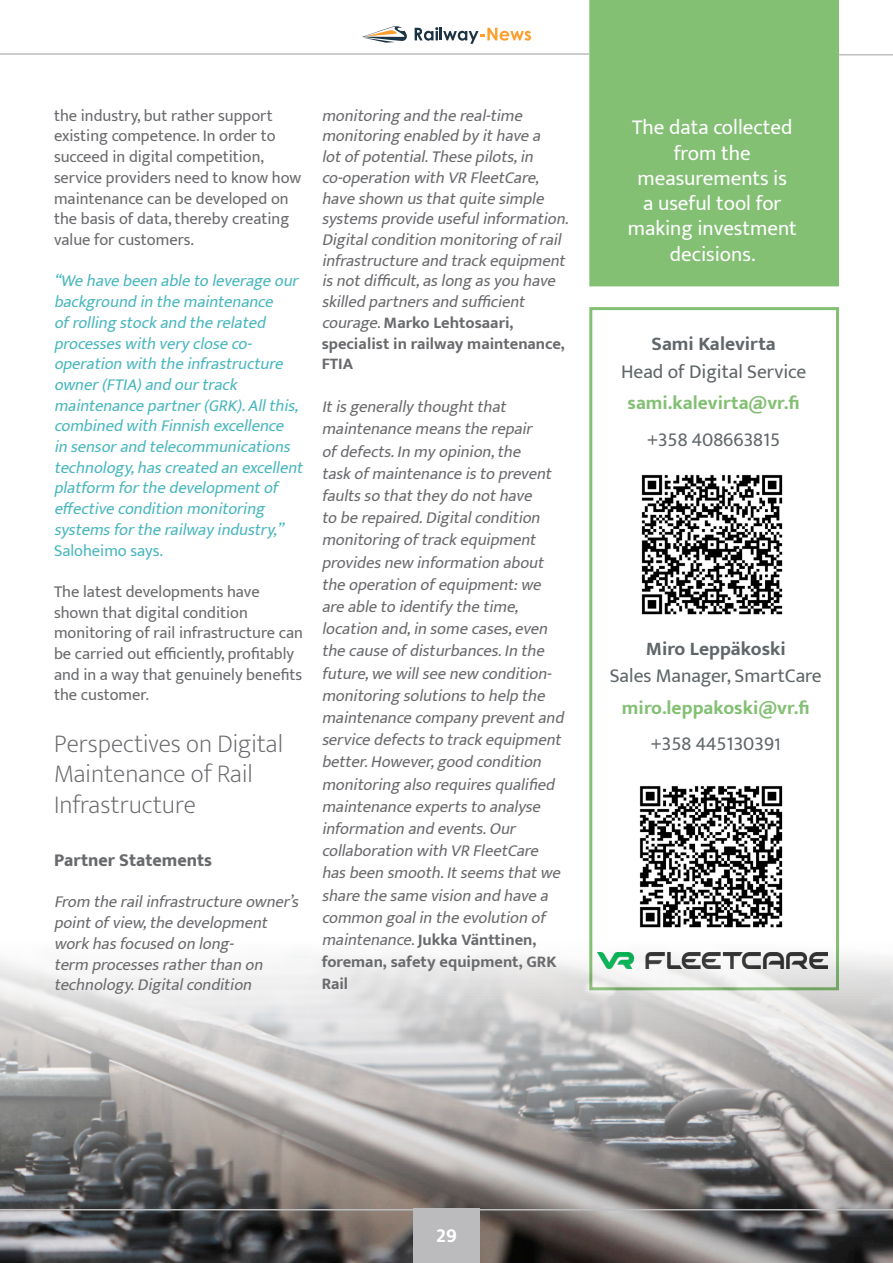
<style>
.page{position:relative;width:893px;height:1263px;background:#fff}
.page>*{position:absolute;margin:0;border:0;box-sizing:border-box;transform-origin:0 0}
.t1{font:200 25.5px/30.6px "Mukta";color:#696a6d}
.t2{font:21px/25.2px "Mukta";color:#fff;text-align:center}
.t3{font:700 21px "Mukta Mahee";color:#fff}
.t4{font:19.5px "Mukta";color:#606669}
.t5{font:700 19.5px "Mukta";color:#83c074}
.t6{font:700 19.5px "Mukta";color:#606669}
.t7{font:800 18px "Mukta";color:#696a6d}
.t8{font:italic 16.5px/22.2px "Mukta";color:#696a6d}
.t9{font:italic 16.5px/20.7px "Mukta";color:#49b7be}
.t10{font:16.5px/20.7px "Mukta";color:#696a6d}
.s1{font-style:normal}
.s2{font-weight:700;font-style:normal}
.s3{font-size:18px}
</style>
<div class="page">
<svg style="left:362px;top:26px;width:45px;height:17px"></svg>
<svg style="left:415px;top:27px;width:116px;height:17px"></svg>
<div style="left:589px;top:307px;width:250px;height:683px;border:3px solid #83c074"></div>
<img style="left:0;top:783px;width:893px;height:480px">
<div style="left:589px;top:0;width:250px;height:286px;background:#83c074"></div>
<img style="left:641px;top:474px;width:142px;height:141px">
<img style="left:639px;top:783px;width:144px;height:147px">
<hr style="left:0;top:1209px;width:893px;height:1px;background:#bbbdbe">
<div style="left:413px;top:1209px;width:67px;height:54px;background:#bbbbbd"></div>
<hr style="left:0;top:53px;width:589px;height:2px;background:#bbbdbe">
<hr style="left:839px;top:54px;width:54px;height:2px;background:#bbbdbe">
<p class="t10" style="left:54px;top:105px;width:249px">the industry, but rather support existing competence. In order to succeed in digital competition, service providers need to know how maintenance can be developed on the basis of data, thereby creating value for customers.</p>
<p class="t9" style="left:54px;top:270px;width:255px">“Wehavebeenableto leverageour backgroundinthemaintenance ofrolling stockandtherelated processeswith verycloseco&shy;operationwith theinfrastructure owner(FTIA)andourtrack maintenancepartner(GRK).Allthis, combinedwith Finnish excellence insensorandtelecommunications technology,hascreatedanexcellent platform forthedevelopmentof effectiveconditionmonitoring systemsfortherailwayindustry,”<br><span class="s1">Saloheimo says.</span></p>
<p class="t10" style="left:54px;top:581px;width:250px">The latest developments have shown that digital condition monitoring of rail infrastructure can be carried out efficiently, profitably and in a way that genuinely benefits the customer.</p>
<p class="t1" style="left:54px;top:728px;width:231px">Perspectives on Digital<br>Maintenance of Rail<br>Infrastructure</p>
<p class="t7" style="left:54px;top:849px;width:160px">Partner Statements</p>
<p class="t8" style="left:54px;top:891px;width:250px;line-height:20.7px">From therailinfrastructureowner’s pointofview,thedevelopment workhasfocusedonlong-<br>term processesratherthanon technology.Digitalcondition</p>
<p class="t8" style="left:322px;top:105px;width:253px;line-height:20.7px">monitoring andthereal-time monitoring enabledbyithavea lotofpotential.Thesepilots,in co-operationwith VR FleetCare, haveshownusthatquitesimple systemsprovideusefulinformation.<br>Digitalconditionmonitoring ofrail infrastructureandtrackequipment isnotdifficult,aslong asyou have skilledpartnersandsufficient courage<span class="s1">.</span> <span class="s2">Marko Lehtosaari, specialist in railway maintenance,<br>FTIA</span></p>
<p class="t8" style="left:322px;top:395px;width:248px">Itisgenerallythoughtthat maintenancemeanstherepair ofdefects.Inmyopinion,the taskofmaintenanceisto prevent faultsso thattheydo nothave<br>to berepaired.Digitalcondition monitoring oftrackequipment providesnew informationabout theoperationofequipment:we areableto identifythetime, locationand,insomecases,even thecauseofdisturbances.Inthe future,wewillseenew condition&shy;monitoring solutionsto helpthe maintenancecompanypreventand servicedefectsto trackequipment better.However,goodcondition monitoring also requiresqualified maintenanceexpertsto analyse informationandevents.Our collaborationwith VR FleetCare hasbeensmooth.Itseemsthatwe sharethesamevisionandhavea commongoalintheevolutionof maintenance<span class="s1">.</span> <span class="s2">Jukka Vänttinen, foreman, safety equipment, GRK<br>Rail</span></p>
<p class="t2" style="left:628px;top:115px;width:170px">The data collected from the measurements is<br>a useful tool for making investment decisions.</p>
<p class="t6" style="left:652px;top:332px;width:126px">Sami Kalevirta</p>
<p class="t4" style="left:621px;top:359px;width:187px">Head of Digital Service</p>
<p class="t5" style="left:628px;top:391px;width:174px">sami.kalevirta@vr.fi</p>
<p class="t4" style="left:647px;top:427px;width:135px">+358 408663815</p>
<p class="t6" style="left:646px;top:637px;width:142px">Miro Leppäkoski</p>
<p class="t4" style="left:610px;top:664px;width:214px">Sales Manager, SmartCare</p>
<p class="t5" style="left:622px;top:696px;width:189px">miro.leppakoski@vr.fi</p>
<p class="t4" style="left:651px;top:732px;width:131px">+358 44513039<span class="s3">1</span></p>
<p class="t3" style="left:436px;top:1222px;width:22px">29</p>
</div>
